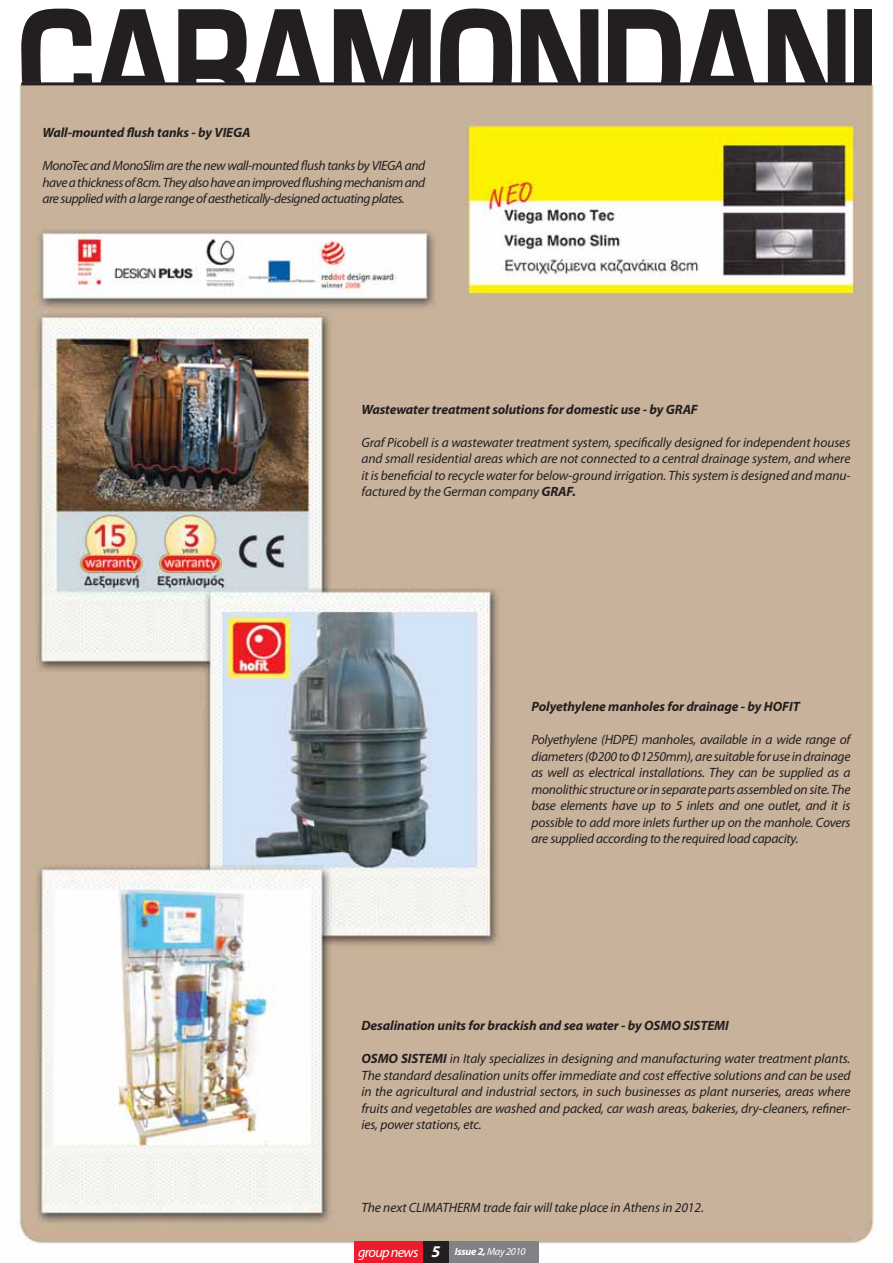
<style>
.page{position:relative;width:893px;height:1263px;background:#fff}
.page>*{position:absolute;margin:0;border:0;box-sizing:border-box;transform-origin:0 0}
.t1{font:italic 14.4px "Myriad Pro";letter-spacing:-.05em;color:#fff}
.t2{font:italic 13.5px/16.5px "Myriad Pro";letter-spacing:-.005em;color:#231f20;text-align:justify}
.t3{font:italic 700 13.5px "Myriad Pro";letter-spacing:-.005em;color:#231f20}
.s1{font-weight:700}
.s2{font-weight:700;font-size:16.5px}
.s3{font-weight:700;font-size:10.5px}
.s4{font-size:10.5px}
</style>
<div class="page">
<img style="left:17px;top:85px;width:857px;height:1159px">
<hr style="left:21px;top:82px;width:851px;height:3px;background:#231f20">
<svg style="left:21px;top:9px;width:71px;height:74px"></svg>
<svg style="left:101px;top:9px;width:64px;height:73px"></svg>
<svg style="left:178px;top:9px;width:69px;height:74px"></svg>
<svg style="left:255px;top:9px;width:65px;height:74px"></svg>
<svg style="left:334px;top:9px;width:97px;height:74px"></svg>
<svg style="left:440px;top:9px;width:72px;height:74px"></svg>
<svg style="left:521px;top:9px;width:77px;height:74px"></svg>
<svg style="left:608px;top:9px;width:73px;height:74px"></svg>
<svg style="left:690px;top:9px;width:64px;height:73px"></svg>
<svg style="left:768px;top:9px;width:77px;height:74px"></svg>
<div style="left:855px;top:9px;width:17px;height:74px;background:#231f20"></div>
<div style="left:422px;top:1241px;width:28px;height:22px;background:#231f20"></div>
<div style="left:354px;top:1241px;width:68px;height:22px;background:#ed1b2d"></div>
<div style="left:450px;top:1241px;width:89px;height:22px;background:#808285"></div>
<p class="t3" style="left:43px;top:128px;width:209px">Wall-mounted flush tanks - by VIEGA</p>
<p class="t2" style="left:43px;top:159px;width:384px">MonoTec and MonoSlim are the new wall-mounted flush tanks by VIEGA and have a thickness of 8cm. They also have an improved flushing mechanism and are supplied with a large range of aesthetically-designed actuating plates.</p>
<p class="t3" style="left:361px;top:404px;width:338px">Wastewater treatment solutions for domestic use - by GRAF</p>
<p class="t2" style="left:361px;top:435px;width:491px">Graf Picobell is a wastewater treatment system, specifically designed for independent houses and small residential areas which are not connected to a central drainage system, and where it is beneficial to recycle water for below-ground irrigation. This system is designed and manu&shy;factured by the German company <span class="s1">GRAF.</span></p>
<p class="t3" style="left:531px;top:702px;width:270px">Polyethylene manholes for drainage - by HOFIT</p>
<p class="t2" style="left:531px;top:733px;width:321px">Polyethylene (HDPE) manholes, available in a wide range of diameters (Φ200 to Φ1250mm), are suitable for use in drainage as well as electrical installations. They can be supplied as a monolithic structure or in separate parts assembled on site. The base elements have up to 5 inlets and one outlet, and it is possible to add more inlets further up on the manhole. Covers are supplied according to the required load capacity.</p>
<p class="t3" style="left:361px;top:1020px;width:369px">Desalination units for brackish and sea water - by OSMO SISTEMI</p>
<p class="t2" style="left:361px;top:1052px;width:491px"><span class="s1">OSMO SISTEMI</span> in Italy specializes in designing and manufacturing water treatment plants.<br>The standard desalination units offer immediate and cost effective solutions and can be used in the agricultural and industrial sectors, in such businesses as plant nurseries, areas where fruits and vegetables are washed and packed, car wash areas, bakeries, dry-cleaners, refiner&shy;ies, power stations, etc.</p>
<p class="t2" style="left:361px;top:1200px;width:344px">The next CLIMATHERM trade fair will take place in Athens in 2 012.</p>
<p class="t1" style="left:358px;top:1246px;width:169px">group news <span class="s2">5</span> <span class="s3">Issue 2,</span> <span class="s4">May 2010</span></p>
</div>
